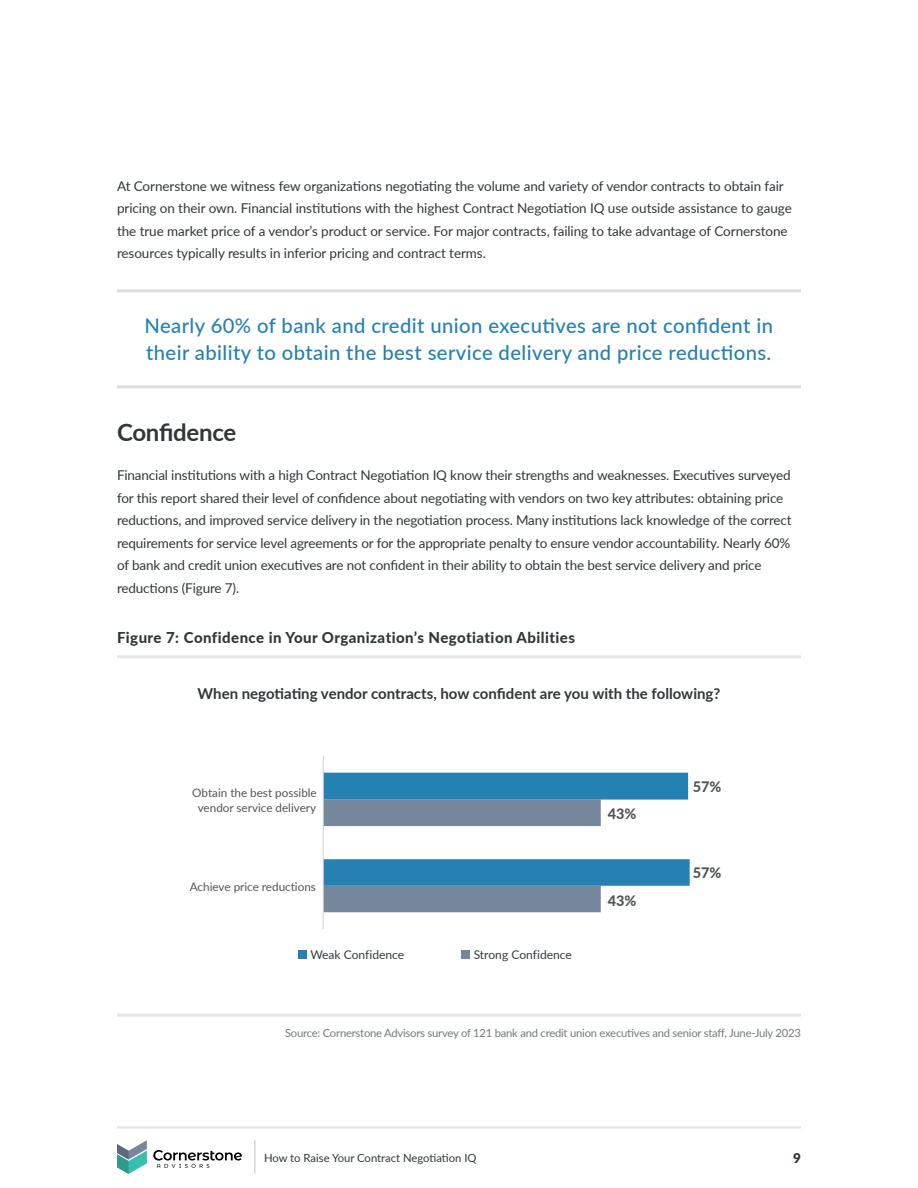
<style>
.page{position:relative;width:918px;height:1188px;background:#fff}
.page>*{position:absolute;margin:0;border:0;box-sizing:border-box;transform-origin:0 0}
.t1{font:700 24px "Lato";letter-spacing:-.01em;color:#323638}
.t2{font:500 20.25px/27px "Lato";letter-spacing:.02em;color:#2481b2}
.t3{font:700 15px "Lato";color:#323638}
.t4{font:800 15px "Lato";letter-spacing:.03em;color:#323638}
.t5{font:800 14.4px "Lato";color:#515455}
.t6{font:13.5px/22.5px "Lato";letter-spacing:-.01em;color:#323638}
.t7{font:900 13.5px "Lato";color:#323638}
.t8{font:12.15px "Lato";color:#36393c}
.t9{font:11.7px/14.9px "Lato";color:#515455;text-align:center}
.t10{font:11.25px "Lato";letter-spacing:-.02em;color:#75797b}
.t11{font:11.25px "Lato";color:#323638}
</style>
<div class="page">
<hr style="left:117px;top:1126px;width:684px;height:3px;background:#e5e6e5">
<svg style="left:153px;top:1150px;width:89px;height:18px"></svg>
<svg style="left:117px;top:1140px;width:30px;height:34px"></svg>
<hr style="left:255px;top:1140px;width:1px;height:34px;background:#bdc0c0">
<hr style="left:117px;top:655px;width:684px;height:3px;background:#e5e6e5">
<hr style="left:117px;top:1014px;width:684px;height:3px;background:#e5e6e5">
<svg style="left:324px;top:773px;width:366px;height:139px"></svg>
<hr style="left:323px;top:756px;width:1px;height:173px;background:#cfd1d0">
<div style="left:298px;top:950px;width:9px;height:9px;background:#2481b1"></div>
<div style="left:461px;top:950px;width:9px;height:9px;background:#76879d"></div>
<hr style="left:117px;top:289px;width:684px;height:3px;background:#dbdddb">
<hr style="left:117px;top:385px;width:684px;height:3px;background:#dbdddb">
<p class="t6" style="left:117px;top:174px;width:676px">At Cornerstone we witness few organizations negotiating the volume and variety of vendor contracts to obtain fair pricing on their own. Financial institutions with the highest Contract Negotiation IQ use outside assistance to gauge the true market price of a vendor’s product or service. For major contracts, failing to take advantage of Cornerstone resources typically results in inferior pricing and contract terms.</p>
<h2 class="t2" style="left:145px;top:312px;width:630px">Nearly 60% of bank and credit union executives are not confident in their ability to obtain the best service delivery and price reductions.</h2>
<h1 class="t1" style="left:117px;top:415px;width:121px">Confidence</h1>
<p class="t6" style="left:117px;top:463px;width:676px">Financial institutions with a high Contract Negotiation IQ know their strengths and weaknesses. Executives surveyed for this report shared their level of confidence about negotiating with vendors on two key attributes: obtaining price reductions, and improved service delivery in the negotiation process. Many institutions lack knowledge of the correct requirements for service level agreements or for the appropriate penalty to ensure vendor accountability. Nearly 60% of bank and credit union executives are not confident in their ability to obtain the best service delivery and price reductions (Figure 7).</p>
<p class="t4" style="left:117px;top:626px;width:460px">Figure 7: Confidence in Your Organization’s Negotiation Abilities</p>
<p class="t3" style="left:198px;top:682px;width:524px">When negotiating vendor contracts, how confident are you with the following?</p>
<p class="t9" style="left:192px;top:785px;width:126px">Obtain the best possible vendor service delivery</p>
<p class="t9" style="left:190px;top:879px;width:128px">Achieve price reductions</p>
<p class="t8" style="left:310px;top:946px;width:96px">Weak Confidence</p>
<p class="t8" style="left:474px;top:946px;width:100px">Strong Confidence</p>
<p class="t5" style="left:608px;top:803px;width:30px">43%</p>
<p class="t5" style="left:608px;top:890px;width:30px">43%</p>
<p class="t5" style="left:693px;top:776px;width:30px">57%</p>
<p class="t5" style="left:693px;top:862px;width:30px">57%</p>
<p class="t10" style="left:285px;top:1025px;width:517px">Source: Cornerstone Advisors survey of 121 bank and credit union executives and senior staff, June-July 2023</p>
<p class="t11" style="left:264px;top:1149px;width:214px">How to Raise Your Contract Negotiation IQ</p>
<p class="t7" style="left:793px;top:1147px;width:9px">9</p>
</div>
